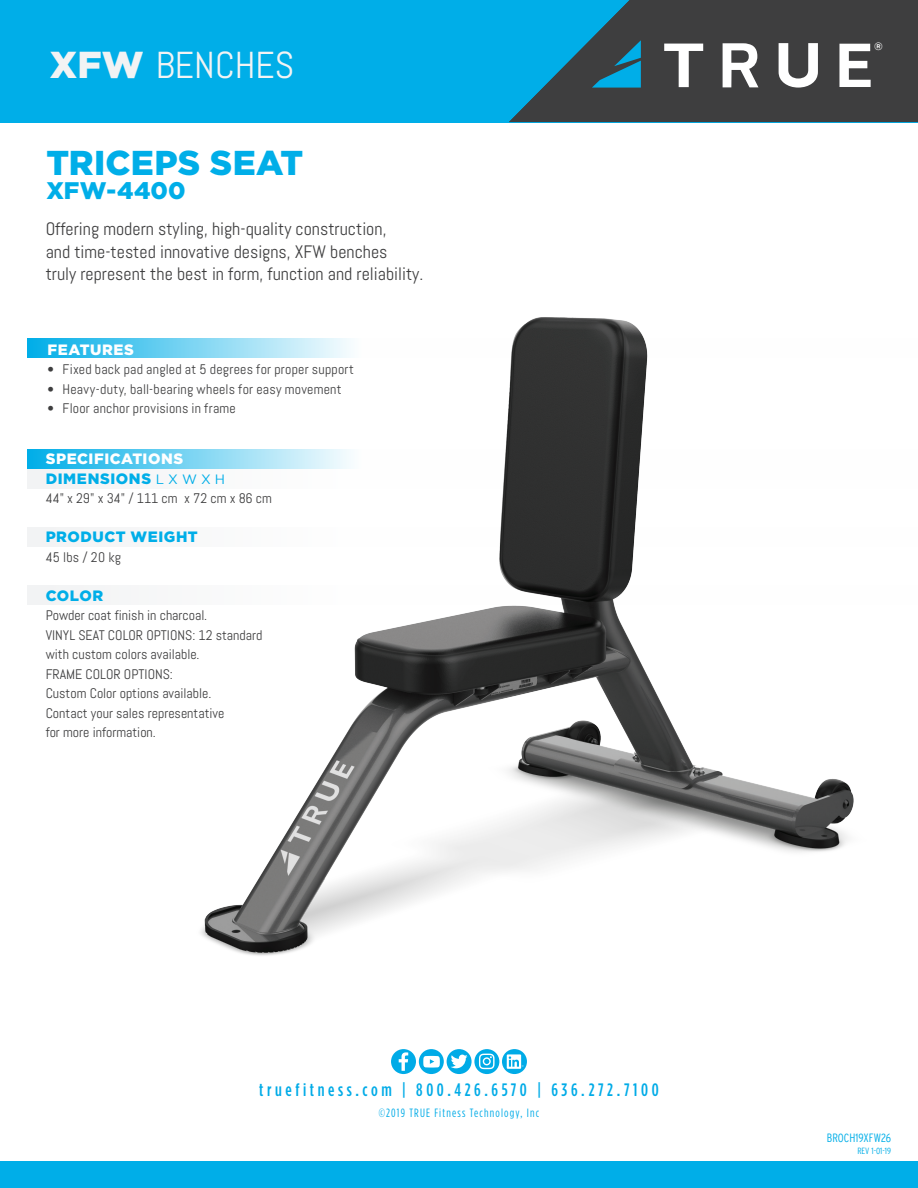
<style>
.page{position:relative;width:918px;height:1188px;background:#fff}
.page>*{position:absolute;margin:0;border:0;box-sizing:border-box;transform-origin:0 0}
.t1{font:37.5px "Abel";color:#f2f3f4}
.t2{font:900 34.5px "Gotham";letter-spacing:.005em;color:#00aee8}
.t3{font:900 24px "Gotham";color:#00aee8}
.t4{font:18px/22.5px "Abel";color:#3e3e3f}
.t5{font:500 18px "Gotham Condensed";letter-spacing:.2em;color:#00abe7}
.t6{font:900 15px/19.5px "Gotham";letter-spacing:.04em;color:#fff}
.t7{font:900 15px "Gotham";letter-spacing:.035em;color:#00aee8}
.t8{font:13.8px/19.5px "Abel";color:#3e3e3f}
.t9{font:12px "Gotham Condensed";letter-spacing:.1em;color:#00abe7}
.t10{font:300 condensed 12px "Interstate";color:#00aee8}
.t11{font:700 10.5px "Gotham";color:#fff}
.t12{font:300 condensed 9px "Interstate";color:#00aee8}
.s1{font-family:"Gotham";font-weight:900}
.s2{color:#00aee8}
.s3{font-weight:400;font-size:13.5px;color:#00aee8}
</style>
<div class="page">
<img style="left:27px;top:317px;width:827px;height:639px">
<div style="left:0;top:1161px;width:918px;height:27px;background:#00aee8"></div>
<div style="left:0;top:0;width:918px;height:122px;background:#00aee8"></div>
<svg style="left:509px;top:0;width:409px;height:122px;fill:#3e3e3f"></svg>
<svg style="left:592px;top:40px;width:49px;height:48px"></svg>
<svg style="left:779px;top:43px;width:39px;height:45px;background:#a5a5a5"></svg>
<svg style="left:839px;top:44px;width:32px;height:43px"></svg>
<svg style="left:664px;top:44px;width:39px;height:43px;background:#868687"></svg>
<svg style="left:723px;top:43px;width:35px;height:44px;background:#b4b4b4"></svg>
<div style="left:391px;top:1049px;width:25px;height:25px;background:#00abe7;border-radius:50%"></div>
<div style="left:419px;top:1049px;width:25px;height:25px;background:#00abe7;border-radius:50%"></div>
<div style="left:447px;top:1049px;width:25px;height:25px;background:#00abe7;border-radius:50%"></div>
<svg style="left:474px;top:1049px;width:25px;height:25px"></svg>
<svg style="left:502px;top:1049px;width:25px;height:25px"></svg>
<svg style="left:507px;top:1054px;width:17px;height:15px"></svg>
<svg style="left:423px;top:1056px;width:17px;height:12px"></svg>
<svg style="left:451px;top:1055px;width:17px;height:13px"></svg>
<svg style="left:479px;top:1054px;width:16px;height:15px"></svg>
<svg style="left:399px;top:1052px;width:9px;height:19px"></svg>
<h1 class="t1" style="left:50px;top:41px;width:246px"><span class="s1">XFW</span> BENCHES</h1>
<h2 class="t2" style="left:46px;top:143px;width:259px">TRICEPS SEAT</h2>
<h3 class="t3" style="left:46px;top:177px;width:141px">XFW-4400</h3>
<h3 class="t4" style="left:46px;top:218px;width:379px">Offering modern styling, high-quality construction,<br>and time-tested innovative designs, XFW benches<br>truly represent the best in form, function and reliability.</h3>
<p class="t6" style="left:48px;top:339px;width:88px">FEATURES</p>
<p class="t8" style="left:48px;top:360px;width:308px">• Fixed back pad angled at 5 degrees for proper support</p>
<p class="t8" style="left:48px;top:379px;width:296px">• Heavy-duty, ball-bearing wheels for easy movement</p>
<p class="t8" style="left:48px;top:399px;width:190px">• Floor anchor provisions in frame</p>
<p class="t6" style="left:46px;top:449px;width:181px">SPECIFICATIONS<br><span class="s2">DIMENSIONS</span> <span class="s3">L X W X H</span></p>
<p class="t8" style="left:46px;top:489px;width:228px">44" x 29" x 34" / 111 cm x 72 cm x 86 cm</p>
<p class="t7" style="left:46px;top:528px;width:154px">PRODUCT WEIGHT</p>
<p class="t8" style="left:46px;top:547px;width:77px">45 lbs / 20 kg</p>
<p class="t7" style="left:46px;top:587px;width:59px">COLOR</p>
<p class="t8" style="left:46px;top:606px;width:218px">Powder coat finish in charcoal.<br>VINYL SEAT COLOR OPTIONS: 12 standard with custom colors available.<br>FRAME COLOR OPTIONS:<br>Custom Color options available.<br>Contact your sales representative<br>for more information.</p>
<h3 class="t5" style="left:259px;top:1080px;width:401px">truefitness.com | 800.426.6570 | 636.272.7100</h3>
<p class="t9" style="left:379px;top:1106px;width:162px">©2019 TRUE Fitness Technology, Inc</p>
<p class="t11" style="left:874px;top:40px;width:10px">®</p>
<p class="t10" style="left:827px;top:1131px;width:66px">BROCH19XFW26</p>
<p class="t12" style="left:857px;top:1146px;width:35px">REV 1-01-19</p>
</div>
